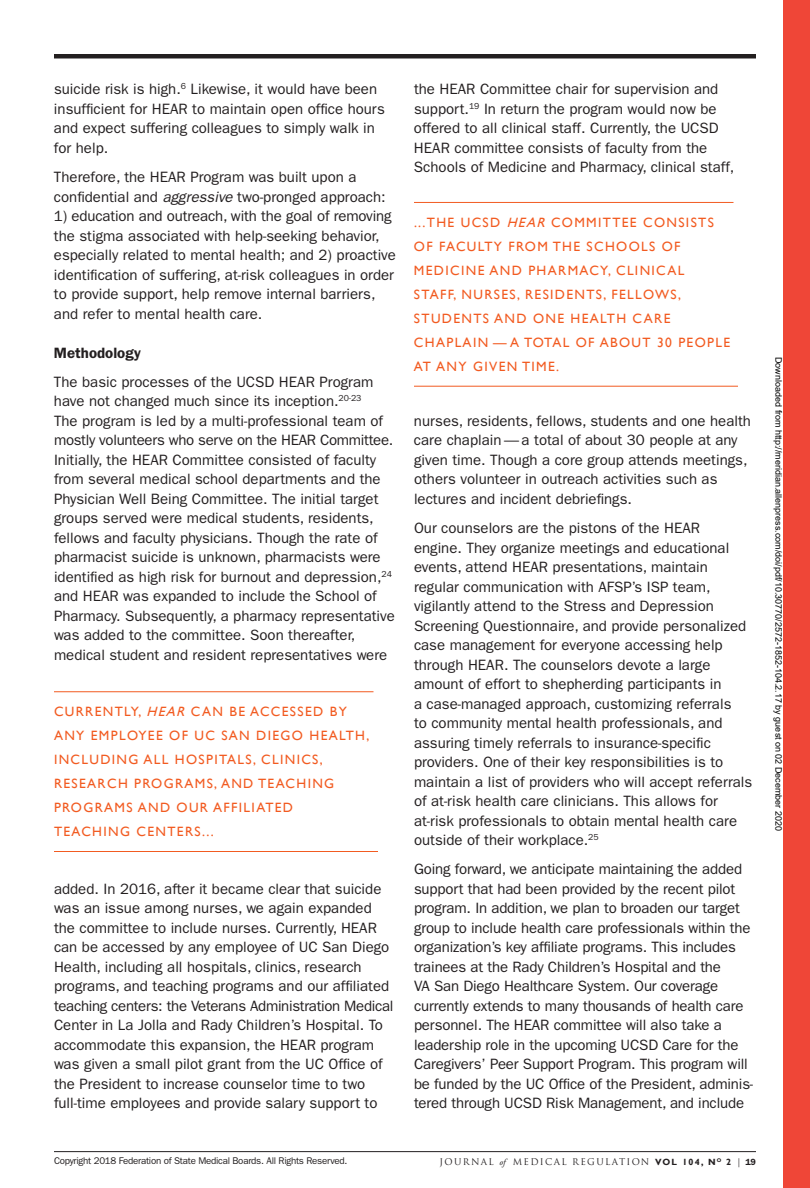
<style>
.page{position:relative;width:810px;height:1188px;background:#fff}
.page>*{position:absolute;margin:0;border:0;box-sizing:border-box;transform-origin:0 0}
.t1{font:15px/19.5px "ITC Franklin Gothic Std";color:#231f20}
.t2{font:600 15px "Franklin Gothic";color:#231f20}
.t3{font:13.5px/24px "Gill Sans";letter-spacing:.1em;color:#f25b21}
.t4{font:9.75px "ITC Franklin Gothic Std";letter-spacing:-.025em;color:#231f20}
.t5{font:9px "Arial";color:#000}
.t6{font:9px "Trajan Pro";letter-spacing:.15em;color:#231f20}
.s1{font-family:"Franklin Gothic";font-style:italic}
.s2{font-style:italic}
.s3{font-family:"Adobe Garamond Pro";font-style:italic}
.s4{font-family:"Gill Sans";font-weight:700}
.s5{font-family:"ITC Franklin Gothic Std"}
.s6{font-family:"Franklin Gothic";font-weight:600}
</style>
<div class="page">
<hr style="left:54px;top:54px;width:702px;height:4px;background:#231f20">
<hr style="left:54px;top:1151px;width:702px;height:1px;background:#231f20">
<div style="left:783px;top:0;width:27px;height:1188px;background:#ef4637"></div>
<hr style="left:54px;top:691px;width:320px;height:1px;background:#f25b21">
<hr style="left:54px;top:851px;width:324px;height:1px;background:#f25b21">
<hr style="left:414px;top:202px;width:320px;height:1px;background:#f25b21">
<hr style="left:414px;top:386px;width:324px;height:1px;background:#f25b21">
<p class="t1" style="left:54px;top:80px;width:332px">suicide risk is high.<sup>6</sup> Likewise, it would have been insufficient for HEAR to maintain open office hours and expect suffering colleagues to simply walk in for help.</p>
<p class="t1" style="left:54px;top:167px;width:333px">Therefore, the HEAR Program was built upon a confidential and <span class="s1">aggressive</span> two-pronged approach:</p>
<p class="t1" style="left:54px;top:206px;width:344px">1) education and outreach, with the goal of removing the stigma associated with help-seeking behavior, especially related to mental health; and 2) proactive identification of suffering, at-risk colleagues in order to provide support, help remove internal barriers, and refer to mental health care.</p>
<p class="t2" style="left:54px;top:344px;width:89px">Methodology</p>
<p class="t1" style="left:54px;top:372px;width:342px">The basic processes of the UCSD HEAR Program have not changed much since its inception.<sup>20-23<br></sup>The program is led by a multi-professional team of mostly volunteers who serve on the HEAR Committee.<br>Initially, the HEAR Committee consisted of faculty from several medical school departments and the Physician Well Being Committee. The initial target groups served were medical students, residents, fellows and faculty physicians. Though the rate of pharmacist suicide is unknown, pharmacists were identified as high risk for burnout and depression,<sup>24 </sup>and HEAR was expanded to include the School of Pharmacy. Subsequently, a pharmacy representative was added to the committee. Soon thereafter, medical student and resident representatives were</p>
<p class="t3" style="left:54px;top:700px;width:317px">CURRENTLY, <span class="s2">HEAR</span> CAN BE ACCESSED BY<br>ANY EMPLOYEE OF UC SAN DIEGO HEALTH,<br>INCLUDING ALL HOSPITALS, CLINICS,<br>RESEARCH PROGRAMS, AND TEACHING<br>PROGRAMS AND OUR AFFILIATED<br>TEACHING CENTERS...</p>
<p class="t1" style="left:54px;top:879px;width:341px">added. In 2016, after it became clear that suicide was an issue among nurses, we again expanded the committee to include nurses. Currently, HEAR can be accessed by any employee of UC San Diego Health, including all hospitals, clinics, research programs, and teaching programs and our affiliated teaching centers: the Veterans Administration Medical Center in La Jolla and Rady Children’s Hospital. To accommodate this expansion, the HEAR program was given a small pilot grant from the UC Office of the President to increase counselor time to two full-time employees and provide salary support to</p>
<p class="t1" style="left:414px;top:80px;width:322px">the HEAR Committee chair for supervision and support.<sup>19</sup> In return the program would now be offered to all clinical staff. Currently, the UCSD HEAR committee consists of faculty from the Schools of Medicine and Pharmacy, clinical staff,</p>
<p class="t3" style="left:414px;top:211px;width:318px">...THE UCSD <span class="s2">HEAR</span> COMMITTEE CONSISTS<br>OF FACULTY FROM THE SCHOOLS OF<br>MEDICINE AND PHARMACY, CLINICAL<br>STAFF, NURSES, RESIDENTS, FELLOWS,<br>STUDENTS AND ONE HEALTH CARE<br>CHAPLAIN — A TOTAL OF ABOUT 30 PEOPLE<br>AT ANY GIVEN TIME.</p>
<p class="t1" style="left:414px;top:411px;width:338px">nurses, residents, fellows, students and one health care chaplain — a total of about 30 people at any given time. Though a core group attends meetings, others volunteer in outreach activities such as lectures and incident debriefings.</p>
<p class="t1" style="left:414px;top:518px;width:340px">Our counselors are the pistons of the HEAR<br>engine. They organize meetings and educational events, attend HEAR presentations, maintain regular communication with AFSP’s ISP team, vigilantly attend to the Stress and Depression Screening Questionnaire, and provide personalized case management for everyone accessing help through HEAR. The counselors devote a large amount of effort to shepherding participants in<br>a case-managed approach, customizing referrals<br>to community mental health professionals, and assuring timely referrals to insurance-specific providers. One of their key responsibilities is to maintain a list of providers who will accept referrals of at-risk health care clinicians. This allows for at-risk professionals to obtain mental health care outside of their workplace.<sup>25</sup></p>
<p class="t1" style="left:414px;top:860px;width:341px">Going forward, we anticipate maintaining the added support that had been provided by the recent pilot program. In addition, we plan to broaden our target group to include health care professionals within the organization’s key affiliate programs. This includes trainees at the Rady Children’s Hospital and the<br>VA San Diego Healthcare System. Our coverage currently extends to many thousands of health care personnel. The HEAR committee will also take a leadership role in the upcoming UCSD Care for the Caregivers’ Peer Support Program. This program will be funded by the UC Office of the President, adminis&shy;tered through UCSD Risk Management, and include</p>
<p class="t5" style="left:782px;top:357px;width:476px;rotate:90deg">Downloaded from http://meridian.allenpress.com/doi/pdf/10.30770/2572-1852-104.2.17 by guest on 02 December 2020</p>
<p class="t4" style="left:54px;top:1155px;width:295px">Copyright 2018 Federation of State Medical Boards. All Rights Reserved.</p>
<p class="t6" style="left:440px;top:1156px;width:318px">JOURNAL <span class="s3">of</span> MEDICAL REGULATION <span class="s4">VOL 104, N</span><sup>O</sup> <span class="s4">2</span> <span class="s5">|</span> <span class="s6">19</span></p>
</div>
